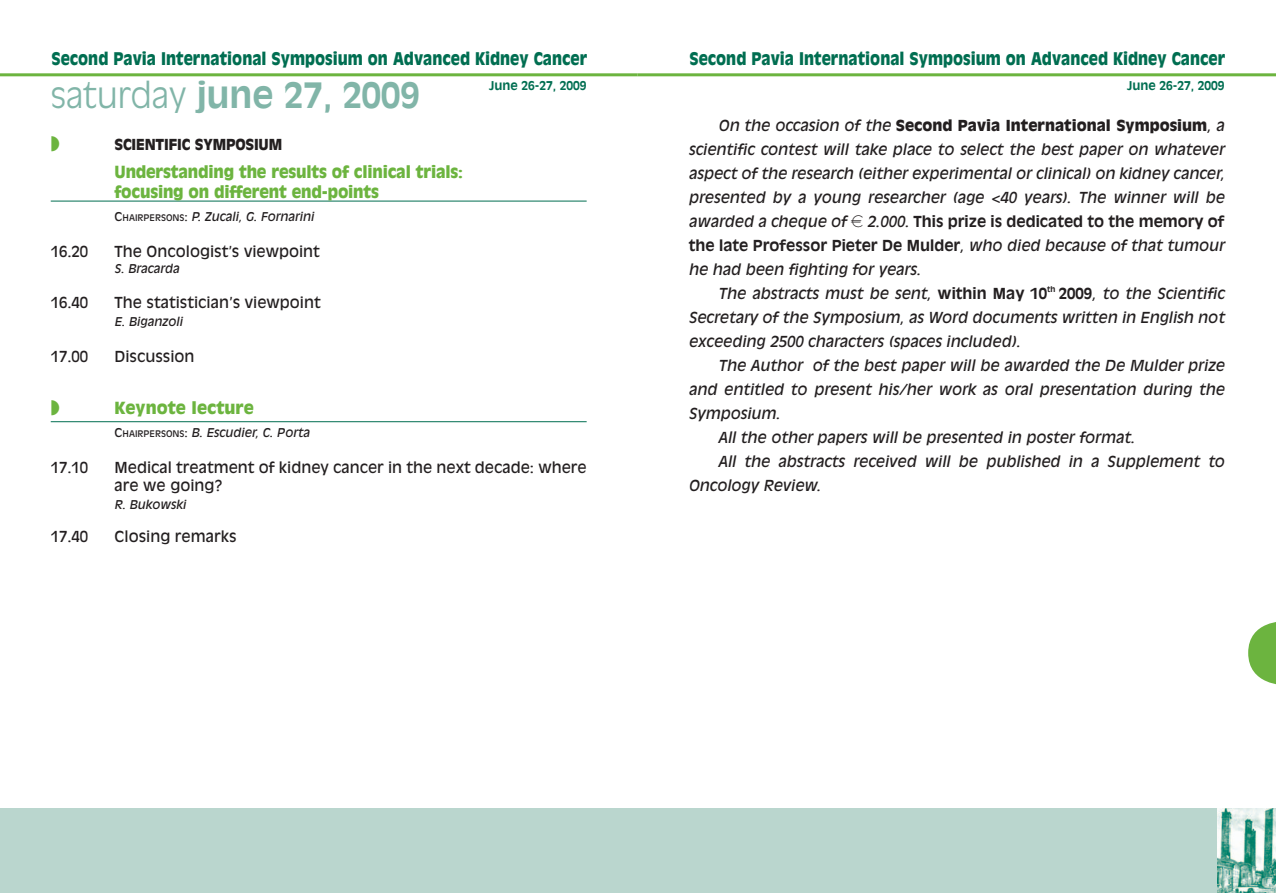
<style>
.page{position:relative;width:1276px;height:893px;background:#fff}
.page>*{position:absolute;margin:0;border:0;box-sizing:border-box;transform-origin:0 0}
.t1{font:700 34.5px "Antique Olive";color:#81b5a8}
.t2{font:900 17.25px "Antique Olive";color:#006e51;scale:.87 1}
.t3{font:900 16.5px/19.8px "Antique Olive";letter-spacing:-.01em;color:#6cb43f;scale:.95 1}
.t4{font:900 16.5px "Antique Olive";letter-spacing:-.01em;color:#6cb43f}
.t5{font:italic 15px/24px "Antique Olive";color:#231f20;text-align:justify}
.t6{font:15px/18px "Antique Olive";color:#231f20}
.t7{font:700 15px "Antique Olive";color:#231f20}
.t8{font:900 15px "Antique Olive";color:#231f20}
.t9{font:900 15px "Antique Olive";color:#231f20;scale:.95 1}
.t10{font:italic 12px "Antique Olive";color:#231f20}
.t11{font:700 12px "Antique Olive";color:#006e51}
.t12{font:700 7.5px "Antique Olive";color:#231f20}
.s1{font-weight:300}
.s2{font-style:normal}
.s3{font-style:normal;font-size:9px}
.s4{font-weight:400;font-style:italic}
.s5{font-family:"Euro font";font-weight:400}
.s6{font-weight:700;font-style:normal}
</style>
<div class="page">
<div style="left:0;top:808px;width:1275px;height:85px;background:#bad6ce"></div>
<img style="left:1217px;top:808px;width:58px;height:85px">
<svg style="left:1248px;top:622px;width:27px;height:62px"></svg>
<hr style="left:51px;top:201px;width:535px;height:1px;background:#006e51">
<hr style="left:51px;top:421px;width:535px;height:1px;background:#006e51">
<hr style="left:638px;top:73px;width:637px;height:3px;background:#6cb43f">
<hr style="left:0;top:73px;width:638px;height:3px;background:#6cb43f">
<p class="t2" style="left:51px;top:51px;width:617px">Second Pavia International Symposium on Advanced Kidney Cancer</p>
<p class="t11" style="left:489px;top:81px;width:99px">June 26-27, 2009</p>
<h1 class="t1" style="left:51px;top:81px;width:370px"><span class="s1">saturday</span> june 27, 2009</h1>
<p class="t9" style="left:115px;top:138px;width:178px">SCIENTIFIC SYMPOSIUM</p>
<p class="t3" style="left:115px;top:163px;width:368px">Understanding the results of clinical trials: focusing on different end-points</p>
<p class="t10" style="left:115px;top:212px;width:201px"><span class="s2">C</span><span class="s3">HAIRPERSONS</span><span class="s2">:</span> P. Zucali, G. Fornarini</p>
<p class="t6" style="left:51px;top:243px;width:39px">16.20</p>
<p class="t6" style="left:115px;top:243px;width:207px">The Oncologist’s viewpoint</p>
<p class="t10" style="left:115px;top:264px;width:67px">S. Bracarda</p>
<p class="t6" style="left:51px;top:294px;width:39px">16.40</p>
<p class="t6" style="left:115px;top:294px;width:208px">The statistician’s viewpoint</p>
<p class="t10" style="left:115px;top:316px;width:70px">E. Biganzoli</p>
<p class="t6" style="left:51px;top:348px;width:39px">17.00</p>
<p class="t6" style="left:115px;top:348px;width:82px">Discussion</p>
<p class="t4" style="left:115px;top:401px;width:141px">Keynote lecture</p>
<p class="t10" style="left:115px;top:428px;width:197px"><span class="s2">C</span><span class="s3">HAIRPERSONS</span><span class="s2">:</span> B. Escudier, C. Porta</p>
<p class="t6" style="left:51px;top:459px;width:39px">17.10</p>
<p class="t6" style="left:115px;top:459px;width:473px">Medical treatment of kidney cancer in the next decade: where are we going?</p>
<p class="t10" style="left:115px;top:500px;width:73px">R. Bukowski</p>
<p class="t6" style="left:51px;top:528px;width:39px">17.40</p>
<p class="t6" style="left:115px;top:528px;width:124px">Closing remarks</p>
<p class="t2" style="left:689px;top:51px;width:617px">Second Pavia International Symposium on Advanced Kidney Cancer</p>
<p class="t11" style="left:1127px;top:81px;width:99px">June 26-27, 2009</p>
<p class="t8" style="left:718px;top:119px;width:507px"><span class="s4">On the occasion of the</span> Second Pavia International Symposium<span class="s4">, a</span></p>
<p class="t5" style="left:689px;top:138px;width:537px">scientific contest will take place to select the best paper on whatever</p>
<p class="t5" style="left:689px;top:162px;width:537px">aspect of the research (either experimental or clinical) on kidney cancer,</p>
<p class="t5" style="left:689px;top:186px;width:537px">presented by a young researcher (age &lt;40 years). The winner will be</p>
<p class="t7" style="left:689px;top:215px;width:537px"><span class="s4">awarded a cheque of</span> <span class="s5">e</span> <span class="s4">2.000.</span> This prize is dedicated to the memory of</p>
<p class="t7" style="left:689px;top:239px;width:537px">the late Professor Pieter De Mulder<span class="s4">, who died because of that tumour</span></p>
<p class="t5" style="left:689px;top:258px;width:234px">he had been fighting for years.</p>
<p class="t5" style="left:718px;top:282px;width:330px">The abstracts must be sent, <span class="s6">within May 10</span></p>
<p class="t12" style="left:1047px;top:286px;width:10px">th</p>
<p class="t5" style="left:689px;top:282px;width:537px;text-indent:370px"><span class="s6">2009</span>, to the Scientific Secretary of the Symposium, as Word documents written in English not exceeding 2500 characters (spaces included).</p>
<p class="t5" style="left:718px;top:354px;width:507px">The Author of the best paper will be awarded the De Mulder prize</p>
<p class="t5" style="left:689px;top:378px;width:537px">and entitled to present his/her work as oral presentation during the</p>
<p class="t5" style="left:689px;top:402px;width:93px">Symposium.</p>
<p class="t5" style="left:718px;top:426px;width:418px">All the other papers will be presented in poster format.</p>
<p class="t5" style="left:718px;top:450px;width:507px">All the abstracts received will be published in a Supplement to</p>
<p class="t5" style="left:689px;top:474px;width:134px">Oncology Review.</p>
</div>
